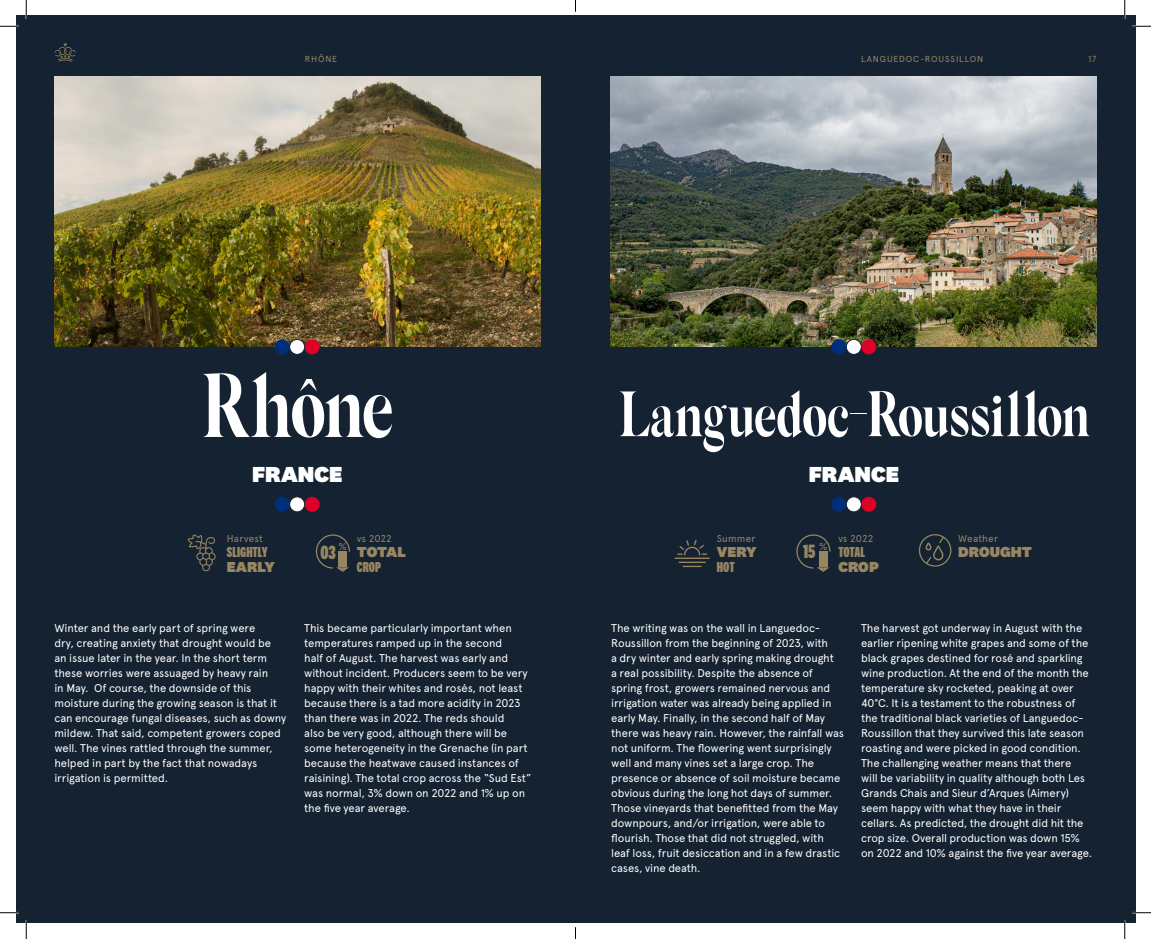
<style>
.page{position:relative;width:1151px;height:939px;background:#fff}
.page>*{position:absolute;margin:0;border:0;box-sizing:border-box;transform-origin:0 0}
.t1{font:600 90px "Silk Serif Condensed";letter-spacing:-.045em;color:#fff}
.t2{font:600 63.75px "Silk Serif Condensed";letter-spacing:-.035em;color:#fff}
.t3{font:900 22.5px "National 2";color:#fff}
.t4{font:800 20px "National 2 Compressed";color:#988662}
.t5{font:900 15px "National 2";letter-spacing:-.005em;color:#988662}
.t6{font:800 15px "National 2 Compressed";color:#988662}
.t7{font:11.25px/15px "Apercu";letter-spacing:-.01em;color:#fff}
.t8{font:10px "Apercu";letter-spacing:.015em;color:#988662}
.t9{font:8.75px "Apercu";letter-spacing:.095em;color:#988662}
</style>
<div class="page">
<div style="left:16px;top:16px;width:1119px;height:907px;background:#142232"></div>
<div style="left:305px;top:496px;width:15px;height:15px;background:#de0027;border-radius:50%"></div>
<div style="left:290px;top:496px;width:15px;height:15px;background:#fefefe;border-radius:50%"></div>
<div style="left:289px;top:496px;width:16px;height:16px;border:1px solid #142232;border-radius:50%"></div>
<div style="left:275px;top:496px;width:15px;height:15px;background:#002e7b;border-radius:50%"></div>
<div style="left:861px;top:496px;width:15px;height:15px;background:#de0027;border-radius:50%"></div>
<div style="left:846px;top:496px;width:15px;height:15px;background:#fefefe;border-radius:50%"></div>
<div style="left:846px;top:496px;width:15px;height:16px;border:1px solid #142232;border-radius:50%"></div>
<div style="left:831px;top:496px;width:15px;height:15px;background:#002e7b;border-radius:50%"></div>
<img style="left:55px;top:77px;width:485px;height:270px">
<div style="left:305px;top:339px;width:15px;height:15px;background:#de0027;border-radius:50%"></div>
<div style="left:290px;top:339px;width:15px;height:15px;background:#fefefe;border-radius:50%"></div>
<div style="left:289px;top:339px;width:16px;height:15px;border:1px solid #142232;border-radius:50%"></div>
<div style="left:275px;top:339px;width:15px;height:15px;background:#002e7b;border-radius:50%"></div>
<img style="left:611px;top:77px;width:485px;height:270px">
<div style="left:861px;top:339px;width:15px;height:15px;background:#de0027;border-radius:50%"></div>
<div style="left:846px;top:339px;width:15px;height:15px;background:#fefefe;border-radius:50%"></div>
<div style="left:846px;top:339px;width:15px;height:15px;border:1px solid #142232;border-radius:50%"></div>
<div style="left:831px;top:339px;width:15px;height:15px;background:#002e7b;border-radius:50%"></div>
<svg style="left:315px;top:534px;width:35px;height:38px"></svg>
<svg style="left:188px;top:534px;width:28px;height:37px"></svg>
<svg style="left:55px;top:43px;width:21px;height:19px"></svg>
<svg style="left:796px;top:534px;width:35px;height:38px"></svg>
<hr style="left:674px;top:557px;width:36px;height:2px;background:#988662">
<hr style="left:678px;top:561px;width:28px;height:2px;background:#988662">
<svg style="left:683px;top:565px;width:19px;height:2px"></svg>
<svg style="left:677px;top:540px;width:30px;height:15px"></svg>
<div style="left:919px;top:534px;width:32px;height:32px;border:1px solid #988662;border-radius:50%"></div>
<svg style="left:925px;top:535px;width:20px;height:30px"></svg>
<svg style="left:0;top:25px;width:19px;height:2px"></svg>
<svg style="left:1132px;top:25px;width:19px;height:2px"></svg>
<svg style="left:0;top:911px;width:19px;height:2px"></svg>
<svg style="left:1132px;top:911px;width:19px;height:2px"></svg>
<svg style="left:25px;top:0;width:2px;height:19px"></svg>
<svg style="left:25px;top:920px;width:2px;height:18px"></svg>
<svg style="left:1124px;top:0;width:1px;height:19px"></svg>
<svg style="left:1124px;top:920px;width:1px;height:18px"></svg>
<p class="t9" style="left:305px;top:53px;width:34px">RHÔNE</p>
<p class="t9" style="left:861px;top:53px;width:124px">LANGUEDOC-ROUSSILLON</p>
<p class="t9" style="left:1088px;top:53px;width:10px">17</p>
<p class="t1" style="left:200px;top:356px;width:196px">Rhône</p>
<p class="t3" style="left:252px;top:460px;width:92px">FRANCE</p>
<p class="t2" style="left:617px;top:378px;width:475px">Languedoc-Roussillon</p>
<p class="t3" style="left:809px;top:460px;width:92px">FRANCE</p>
<p class="t8" style="left:227px;top:532px;width:38px">Harvest</p>
<p class="t6" style="left:227px;top:543px;width:42px">SLIGHTLY</p>
<p class="t5" style="left:227px;top:557px;width:49px">EARLY</p>
<p class="t8" style="left:338px;top:540px;width:10px">%</p>
<p class="t4" style="left:320px;top:541px;width:17px">03</p>
<p class="t8" style="left:357px;top:532px;width:37px">vs 2022</p>
<p class="t5" style="left:357px;top:542px;width:50px">TOTAL</p>
<p class="t6" style="left:357px;top:558px;width:26px">CROP</p>
<p class="t8" style="left:717px;top:532px;width:40px">Summer</p>
<p class="t5" style="left:717px;top:542px;width:41px">VERY</p>
<p class="t6" style="left:717px;top:558px;width:19px">HOT</p>
<p class="t8" style="left:819px;top:540px;width:10px">%</p>
<p class="t4" style="left:803px;top:540px;width:14px">15</p>
<p class="t8" style="left:838px;top:532px;width:37px">vs 2022</p>
<p class="t6" style="left:838px;top:543px;width:28px">TOTAL</p>
<p class="t5" style="left:838px;top:557px;width:42px">CROP</p>
<p class="t8" style="left:958px;top:532px;width:41px">Weather</p>
<p class="t5" style="left:958px;top:542px;width:75px">DROUGHT</p>
<p class="t7" style="left:54px;top:620px;width:233px">Winter and the early part of spring were<br>dry, creating anxiety that drought would be<br>an issue later in the year. In the short term these worries were assuaged by heavy rain<br>in May. Of course, the downside of this moisture during the growing season is that it can encourage fungal diseases, such as downy mildew. That said, competent growers coped well. The vines rattled through the summer, helped in part by the fact that nowadays irrigation is permitted.</p>
<p class="t7" style="left:304px;top:620px;width:229px">This became particularly important when temperatures ramped up in the second<br>half of August. The harvest was early and without incident. Producers seem to be very happy with their whites and rosés, not least because there is a tad more acidity in 2023 than there was in 2022. The reds should<br>also be very good, although there will be some heterogeneity in the Grenache (in part because the heatwave caused instances of raisining). The total crop across the “Sud Est” was normal, 3% down on 2022 and 1% up on the five year average.</p>
<p class="t7" style="left:611px;top:620px;width:234px">The writing was on the wall in Languedoc-Roussillon from the beginning of 2023, with<br>a dry winter and early spring making drought<br>a real possibility. Despite the absence of spring frost, growers remained nervous and irrigation water was already being applied in early May. Finally, in the second half of May there was heavy rain. However, the rainfall was not uniform. The flowering went surprisingly well and many vines set a large crop. The presence or absence of soil moisture became obvious during the long hot days of summer.<br>Those vineyards that benefitted from the May downpours, and/or irrigation, were able to flourish. Those that did not struggled, with leaf loss, fruit desiccation and in a few drastic cases, vine death.</p>
<p class="t7" style="left:861px;top:620px;width:232px">The harvest got underway in August with the earlier ripening white grapes and some of the black grapes destined for rosé and sparkling wine production. At the end of the month the temperature sky rocketed, peaking at over 40°C. It is a testament to the robustness of the traditional black varieties of Languedoc-Roussillon that they survived this late season roasting and were picked in good condition.<br>The challenging weather means that there<br>will be variability in quality although both Les Grands Chais and Sieur d’Arques (Aimery) seem happy with what they have in their cellars. As predicted, the drought did hit the crop size. Overall production was down 15% on 2022 and 10% against the five year average.</p>
</div>
